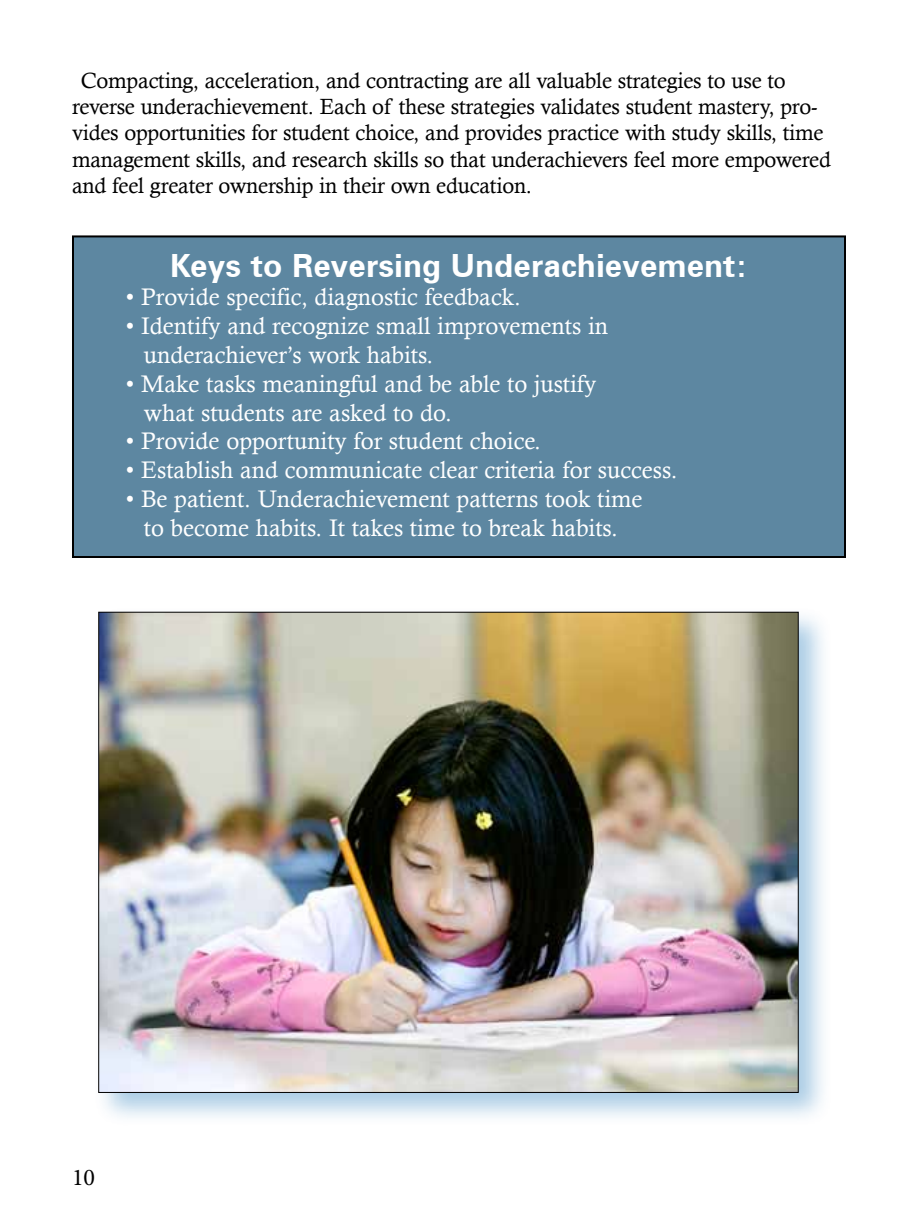
<style>
.page{position:relative;width:918px;height:1224px;background:#fff}
.page>*{position:absolute;margin:0;border:0;box-sizing:border-box;transform-origin:0 0}
.t1{font:700 32px "Zurich BT";color:#fff}
.t2{font:24px/28.8px "Calisto";color:#fff}
.t3{font:24px "Minion Pro";color:#000}
.t4{font:22px/26.4px "Calisto";letter-spacing:-.01em;color:#000}
</style>
<div class="page">
<div style="left:73px;top:236px;width:772px;height:321px;background:#5d87a1"></div>
<div style="left:72px;top:235px;width:774px;height:323px;border:2px solid #000"></div>
<div style="left:93px;top:606px;width:739px;height:520px;background:#0067b1;opacity:.34"></div>
<img style="left:100px;top:614px;width:697px;height:477px">
<p class="t4" style="left:72px;top:67px;width:761px;text-indent:9px">Compacting, acceleration, and contracting are all valuable strategies to use to reverse underachievement. Each of these strategies validates student mastery, pro&shy;vides opportunities for student choice, and provides practice with study skills, time management skills, and research skills so that underachievers feel more empowered and feel greater ownership in their own education.</p>
<h1 class="t1" style="left:170px;top:246px;width:579px">Keys to Reversing Underachievement:</h1>
<p class="t2" style="left:126px;top:283px;width:396px">• Provide specific, diagnostic feedback.</p>
<p class="t2" style="left:144px;top:311px;width:466px;text-indent:-18px">• Identify and recognize small improvements in underachiever’s work habits.</p>
<p class="t2" style="left:144px;top:369px;width:454px;text-indent:-18px">• Make tasks meaningful and be able to justify what students are asked to do.</p>
<p class="t2" style="left:126px;top:427px;width:417px">• Provide opportunity for student choice.</p>
<p class="t2" style="left:126px;top:455px;width:553px">• Establish and communicate clear criteria for success.</p>
<p class="t2" style="left:126px;top:484px;width:518px;text-align:center">• Be patient. Underachievement patterns took time to become habits. It takes time to break habits.</p>
<p class="t3" style="left:72px;top:1161px;width:25px">10</p>
</div>
